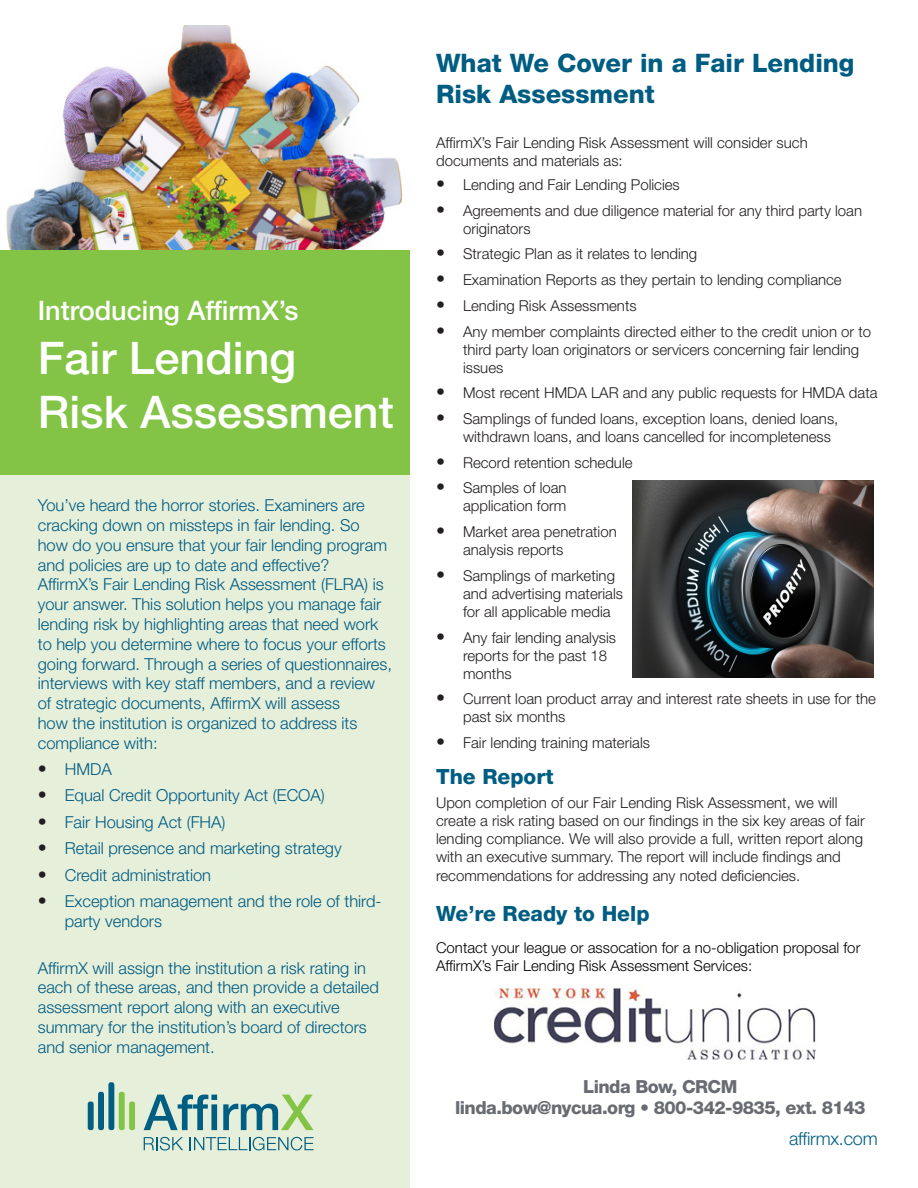
<style>
.page{position:relative;width:918px;height:1188px;background:#fff}
.page>*{position:absolute;margin:0;border:0;box-sizing:border-box;transform-origin:0 0}
.Product_Name{font:500 45px "Helvetica Neue LT Std";color:#fff}
.Product_Name-2{font:500 27px "Helvetica Neue LT Std";color:#fff}
.Default{font:800 25.5px/30.6px "Helvetica Neue LT Std";color:#005d82}
.Default-2{font:800 21px "Helvetica Neue LT Std";color:#005d82}
.Pa1{font:800 21px "Helvetica Neue LT Std";color:#005d82}
.Body_Copy{font:800 18px/21px "Helvetica Neue LT Std";letter-spacing:-.03em;color:#696b73;text-align:center}
.Body_Copy-2{font:300 18px "Helvetica Neue LT Std";letter-spacing:-.01em;color:#005e82}
.Pa1-2{font:300 16.5px/19.8px "Helvetica Neue LT Std";color:#005a82}
.Pa1-3{font:300 15px/18px "Helvetica Neue LT Std";color:#211d1e}
.Pa4{font:300 15px/18px "Helvetica Neue LT Std";color:#000}
.s1{font-size:18px;color:#231f20}
</style>
<div class="page">
<img style="left:0;top:26px;width:409px;height:225px">
<div style="left:0;top:336px;width:409px;height:852px;background:#e5efda"></div>
<div style="left:0;top:251px;width:409px;height:224px;background:#83c447"></div>
<svg style="left:144px;top:1095px;width:73px;height:35px"></svg>
<svg style="left:223px;top:1095px;width:91px;height:35px"></svg>
<div style="left:88px;top:1102px;width:6px;height:28px;background:#005e82;border-radius:2px"></div>
<div style="left:98px;top:1092px;width:6px;height:38px;background:#005e82;border-radius:2px"></div>
<div style="left:108px;top:1082px;width:6px;height:48px;background:#005e82;border-radius:2px"></div>
<div style="left:119px;top:1092px;width:6px;height:38px;background:#83c447;border-radius:2px"></div>
<div style="left:129px;top:1102px;width:6px;height:28px;background:#83c447;border-radius:2px"></div>
<svg style="left:144px;top:1137px;width:39px;height:13px"></svg>
<svg style="left:190px;top:1137px;width:124px;height:13px"></svg>
<img style="left:633px;top:481px;width:241px;height:196px">
<img style="left:494px;top:988px;width:322px;height:72px">
<p class="Product_Name-2" style="left:38px;top:294px;width:262px">Introducing AffirmX’s</p>
<p class="Product_Name" style="left:38px;top:331px;width:260px">Fair Lending</p>
<p class="Product_Name" style="left:38px;top:385px;width:357px">Risk Assessment</p>
<p class="Pa1-2" style="left:38px;top:495px;width:356px">You’ve heard the horror stories. Examiners are cracking down on missteps in fair lending. So how do you ensure that your fair lending program and policies are up to date and effective?<br>AffirmX’s Fair Lending Risk Assessment (FLRA) is your answer. This solution helps you manage fair lending risk by highlighting areas that need work to help you determine where to focus your efforts going forward. Through a series of questionnaires, interviews with key staff members, and a review of strategic documents, AffirmX will assess<br>how the institution is organized to address its compliance with:</p>
<p class="Pa1-2" style="left:38px;top:759px;width:76px"><span class="s1">•</span> HMDA</p>
<p class="Pa1-2" style="left:38px;top:785px;width:289px"><span class="s1">•</span> Equal Credit Opportunity Act (ECOA)</p>
<p class="Pa1-2" style="left:38px;top:812px;width:189px"><span class="s1">•</span> Fair Housing Act (FHA)</p>
<p class="Pa1-2" style="left:38px;top:838px;width:305px"><span class="s1">•</span> Retail presence and marketing strategy</p>
<p class="Pa1-2" style="left:38px;top:865px;width:175px"><span class="s1">•</span> Credit administration</p>
<p class="Pa1-2" style="left:65px;top:891px;width:318px;text-indent:-27px"><span class="s1">•</span> Exception management and the role of third&shy;party vendors</p>
<p class="Pa1-2" style="left:38px;top:957px;width:343px">AffirmX will assign the institution a risk rating in each of these areas, and then provide a detailed assessment report along with an executive summary for the institution’s board of directors and senior management.</p>
<p class="Default" style="left:436px;top:48px;width:420px">What We Cover in a Fair Lending<br>Risk Assessment</p>
<p class="Pa1-3" style="left:436px;top:133px;width:373px">AffirmX’s Fair Lending Risk Assessment will consider such documents and materials as:</p>
<p class="Pa1-3" style="left:436px;top:175px;width:245px"><span class="s1">•</span> Lending and Fair Lending Policies</p>
<p class="Pa1-3" style="left:463px;top:201px;width:401px;text-indent:-27px"><span class="s1">•</span> Agreements and due diligence material for any third party loan originators</p>
<p class="Pa1-3" style="left:436px;top:245px;width:263px"><span class="s1">•</span> Strategic Plan as it relates to lending</p>
<p class="Pa1-3" style="left:436px;top:270px;width:407px"><span class="s1">•</span> Examination Reports as they pertain to lending compliance</p>
<p class="Pa1-3" style="left:436px;top:296px;width:202px"><span class="s1">•</span> Lending Risk Assessments</p>
<p class="Pa1-3" style="left:463px;top:322px;width:410px;text-indent:-27px"><span class="s1">•</span> Any member complaints directed either to the credit union or to third party loan originators or servicers concerning fair lending issues</p>
<p class="Pa1-3" style="left:436px;top:384px;width:443px"><span class="s1">•</span> Most recent HMDA LAR and any public requests for HMDA data</p>
<p class="Pa1-3" style="left:463px;top:409px;width:377px;text-indent:-27px"><span class="s1">•</span> Samplings of funded loans, exception loans, denied loans, withdrawn loans, and loans cancelled for incompleteness</p>
<p class="Pa1-3" style="left:436px;top:453px;width:198px"><span class="s1">•</span> Record retention schedule</p>
<p class="Pa1-3" style="left:436px;top:479px;width:132px;text-align:right"><span class="s1">•</span> Samples of loan application form</p>
<p class="Pa1-3" style="left:463px;top:523px;width:155px;text-indent:-27px"><span class="s1">•</span> Market area penetration analysis reports</p>
<p class="Pa1-3" style="left:463px;top:566px;width:162px;text-indent:-27px"><span class="s1">•</span> Samplings of marketing and advertising materials for all applicable media</p>
<p class="Pa1-3" style="left:463px;top:628px;width:155px;text-indent:-27px"><span class="s1">•</span> Any fair lending analysis reports for the past 18 months</p>
<p class="Pa1-3" style="left:463px;top:690px;width:414px;text-indent:-27px"><span class="s1">•</span> Current loan product array and interest rate sheets in use for the past six months</p>
<p class="Pa1-3" style="left:436px;top:733px;width:215px"><span class="s1">•</span> Fair lending training materials</p>
<p class="Pa1" style="left:436px;top:764px;width:119px">The Report</p>
<p class="Pa1-3" style="left:436px;top:794px;width:430px">Upon completion of our Fair Lending Risk Assessment, we will create a risk rating based on our findings in the six key areas of fair lending compliance. We will also provide a full, written report along with an executive summary. The report will include findings and recommendations for addressing any noted deficiencies.</p>
<p class="Default-2" style="left:436px;top:901px;width:215px">We’re Ready to Help</p>
<p class="Pa4" style="left:436px;top:938px;width:426px">Contact your league or assocation for a no-obligation proposal for<br>AffirmX’s Fair Lending Risk Assessment Services:</p>
<p class="Body_Copy" style="left:455px;top:1076px;width:412px">Linda Bow, CRCM<br>linda.bow@nycua.org • 800-342-9835, ext. 8143</p>
<p class="Body_Copy-2" style="left:789px;top:1127px;width:90px">affirmx.com</p>
</div>
